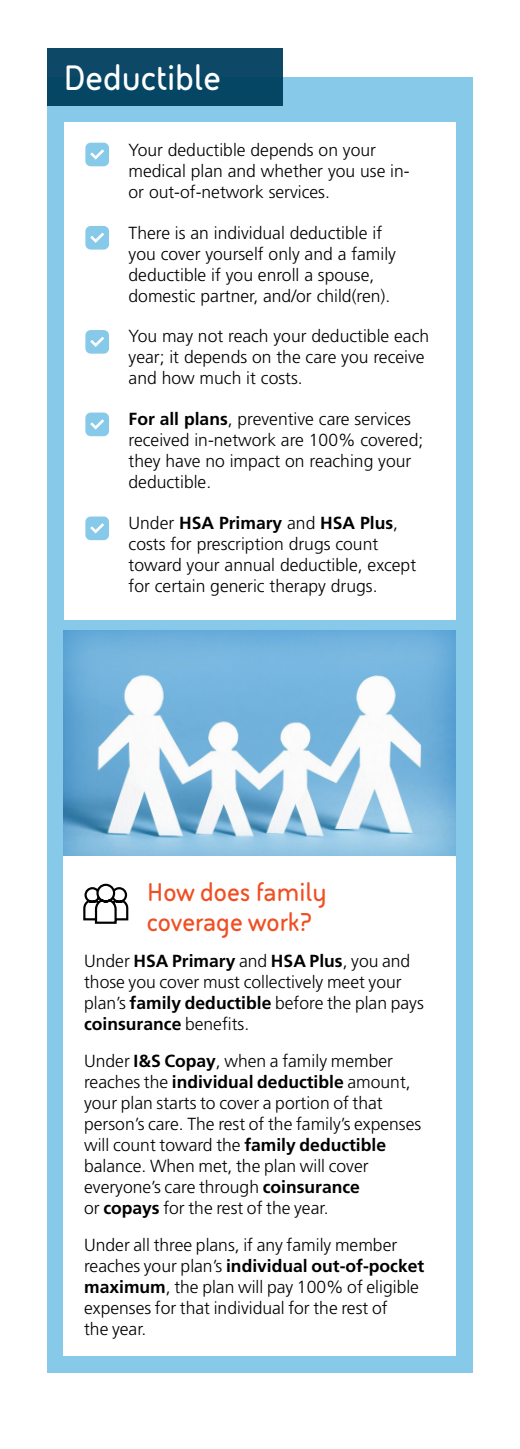
<style>
.page{position:relative;width:520px;height:1449px;background:#fff}
.page>*{position:absolute;margin:0;border:0;box-sizing:border-box;transform-origin:0 0}
.H1-New{font:800 35.88px "BAE Systems";color:#fff}
.Header_2{font:800 26.25px/29.8px "BAE Systems";color:#f04e23}
.Black_Body_Text{font:300 17.5px/21px "Frutiger LT Std";color:#000}
.Bullets{font:300 17.5px/21px "Frutiger LT Std";color:#000}
.s1{font-weight:700}
</style>
<div class="page">
<div style="left:47px;top:78px;width:425px;height:1295px;background:#86c9e8"></div>
<div style="left:64px;top:122px;width:391px;height:498px;background:#fff"></div>
<div style="left:63px;top:854px;width:392px;height:502px;background:#fff"></div>
<div style="left:85px;top:143px;width:24px;height:23px;background:#86c9e8;border-radius:5px"></div>
<svg style="left:90px;top:149px;width:14px;height:11px"></svg>
<div style="left:85px;top:226px;width:24px;height:24px;background:#86c9e8;border-radius:5px"></div>
<svg style="left:90px;top:232px;width:14px;height:11px"></svg>
<div style="left:85px;top:330px;width:24px;height:24px;background:#86c9e8;border-radius:5px"></div>
<svg style="left:90px;top:337px;width:14px;height:10px"></svg>
<div style="left:85px;top:413px;width:24px;height:23px;background:#86c9e8;border-radius:5px"></div>
<svg style="left:90px;top:419px;width:14px;height:11px"></svg>
<div style="left:85px;top:517px;width:24px;height:23px;background:#86c9e8;border-radius:5px"></div>
<svg style="left:90px;top:523px;width:14px;height:11px"></svg>
<svg style="left:63px;top:630px;width:393px;height:228px;background:#95c4e2"></svg>
<svg style="left:83px;top:883px;width:46px;height:41px"></svg>
<div style="left:47px;top:48px;width:236px;height:58px;background:#094765"></div>
<p class="H1-New" style="left:63px;top:53px;width:159px">Deductible</p>
<p class="Bullets" style="left:129px;top:140px;width:283px">Your deductible depends on your medical plan and whether you use in&shy;or out-of-network services.</p>
<p class="Bullets" style="left:129px;top:222px;width:269px">There is an individual deductible if you cover yourself only and a family deductible if you enroll a spouse, domestic partner, and/or child(ren).</p>
<p class="Bullets" style="left:129px;top:326px;width:302px">You may not reach your deductible each year; it depends on the care you receive and how much it costs.</p>
<p class="Bullets" style="left:129px;top:409px;width:296px"><span class="s1">For all plans</span>, preventive care services received in-network are 100% covered; they have no impact on reaching your deductible.</p>
<p class="Bullets" style="left:129px;top:513px;width:289px">Under <span class="s1">HSA Primary</span> and <span class="s1">HSA Plus</span>, costs for prescription drugs count toward your annual deductible, except for certain generic therapy drugs.</p>
<p class="Header_2" style="left:147px;top:876px;width:181px">How does family coverage work?</p>
<p class="Black_Body_Text" style="left:84px;top:951px;width:341px">Under <span class="s1">HSA Primary</span> and <span class="s1">HSA Plus</span>, you and those you cover must collectively meet your plan’s <span class="s1">family deductible</span> before the plan pays <span class="s1">coinsurance</span> benefits.</p>
<p class="Black_Body_Text" style="left:84px;top:1051px;width:339px">Under <span class="s1">I&amp;S Copay</span>, when a family member reaches the <span class="s1">individual deductible</span> amount, your plan starts to cover a portion of that person’s care. The rest of the family’s expenses will count toward the <span class="s1">family deductible </span>balance. When met, the plan will cover everyone’s care through <span class="s1">coinsurance<br></span>or <span class="s1">copays</span> for the rest of the year.</p>
<p class="Black_Body_Text" style="left:84px;top:1235px;width:342px">Under all three plans, if any family member reaches your plan’s <span class="s1">individual out-of-pocket maximum</span>, the plan will pay 100% of eligible expenses for that individual for the rest of<br>the year.</p>
</div>
